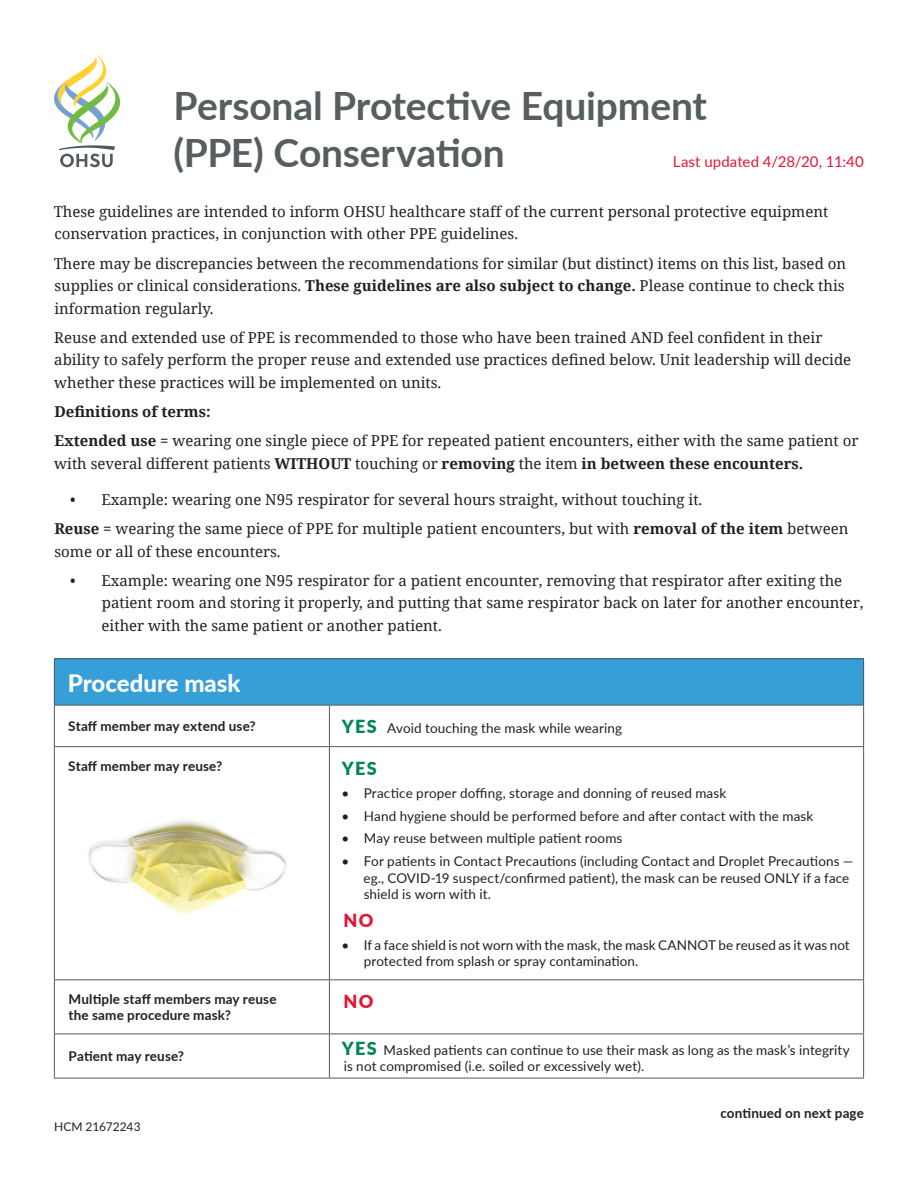
<style>
.page{position:relative;width:918px;height:1188px;background:#fff}
.page>*{position:absolute;margin:0;border:0;box-sizing:border-box;transform-origin:0 0}
.t1{font:700 39px/46.8px "Lato";letter-spacing:-.005em;color:#575e5f}
.t2{font:800 24px "Lato";color:#fff}
.t3{font:900 18px "Lato";color:#e21736}
.t4{font:900 18px "Lato";color:#008652}
.t5{font:15px/22.5px "Noto Serif";color:#231f20}
.t6{font:15px "Lato";letter-spacing:.005em;color:#e21736}
.t7{font:700 15px "Noto Serif";color:#231f20}
.t8{font:13.5px/16.2px "Lato";letter-spacing:.01em;color:#231f20}
.t9{font:700 13.5px/16.2px "Lato";letter-spacing:.01em;color:#231f20}
.t10{font:12px "Lato";letter-spacing:-.005em;color:#231f20}
.s1{font-weight:700}
.s2{font-weight:900;font-size:18px;color:#008652}
</style>
<div class="page">
<svg style="left:54px;top:54px;width:66px;height:113px"></svg>
<div style="left:54px;top:659px;width:810px;height:46px;background:#369fd8"></div>
<hr style="left:54px;top:658px;width:275px;height:1px;background:#53595f">
<hr style="left:54px;top:659px;width:1px;height:46px;background:#53595f">
<hr style="left:329px;top:658px;width:535px;height:1px;background:#53595f">
<hr style="left:863px;top:659px;width:1px;height:46px;background:#53595f">
<hr style="left:54px;top:705px;width:275px;height:1px;background:#53595f">
<hr style="left:54px;top:706px;width:1px;height:40px;background:#53595f">
<hr style="left:329px;top:705px;width:535px;height:1px;background:#53595f">
<hr style="left:329px;top:706px;width:1px;height:40px;background:#53595f">
<hr style="left:863px;top:706px;width:1px;height:40px;background:#53595f">
<hr style="left:54px;top:746px;width:275px;height:1px;background:#53595f">
<hr style="left:54px;top:747px;width:1px;height:232px;background:#53595f">
<hr style="left:329px;top:746px;width:535px;height:1px;background:#53595f">
<hr style="left:329px;top:747px;width:1px;height:232px;background:#53595f">
<hr style="left:863px;top:747px;width:1px;height:232px;background:#53595f">
<hr style="left:54px;top:979px;width:275px;height:1px;background:#53595f">
<hr style="left:54px;top:980px;width:1px;height:54px;background:#53595f">
<hr style="left:329px;top:979px;width:535px;height:1px;background:#53595f">
<hr style="left:329px;top:980px;width:1px;height:54px;background:#53595f">
<hr style="left:863px;top:980px;width:1px;height:54px;background:#53595f">
<hr style="left:54px;top:1034px;width:275px;height:1px;background:#53595f">
<hr style="left:54px;top:1034px;width:1px;height:44px;background:#53595f">
<hr style="left:329px;top:1034px;width:535px;height:1px;background:#53595f">
<hr style="left:329px;top:1034px;width:1px;height:44px;background:#53595f">
<hr style="left:863px;top:1034px;width:1px;height:44px;background:#53595f">
<hr style="left:54px;top:1078px;width:275px;height:1px;background:#53595f">
<hr style="left:329px;top:1078px;width:535px;height:1px;background:#53595f">
<img style="left:88px;top:819px;width:199px;height:95px">
<p class="t1" style="left:174px;top:81px;width:535px">Personal Protective Equipment (PPE) Conservation</p>
<p class="t6" style="left:673px;top:151px;width:193px">Last updated 4/28/20, 11:40</p>
<p class="t5" style="left:54px;top:200px;width:776px">These guidelines are intended to inform OHSU healthcare staff of the current personal protective equipment conservation practices, in conjunction with other PPE guidelines.</p>
<p class="t5" style="left:54px;top:251px;width:794px;text-align:justify">There may be discrepancies between the recommendations for similar (but distinct) items on this list, based on supplies or clinical considerations. <span class="s1">These guidelines are also subject to change.</span> Please continue to check this information regularly.</p>
<p class="t5" style="left:54px;top:326px;width:799px">Reuse and extended use of PPE is recommended to those who have been trained AND feel confident in their ability to safely perform the proper reuse and extended use practices defined below. Unit leadership will decide whether these practices will be implemented on units.</p>
<p class="t7" style="left:54px;top:401px;width:158px">Definitions of terms:</p>
<p class="t5" style="left:54px;top:429px;width:806px"><span class="s1">Extended use =</span> wearing one single piece of PPE for repeated patient encounters, either with the same patient or with several different patients <span class="s1">WITHOUT</span> touching or <span class="s1">removing</span> the item <span class="s1">in between these encounters.</span></p>
<p class="t5" style="left:70px;top:488px;width:634px">• Example: wearing one N95 respirator for several hours straight, without touching it.</p>
<p class="t5" style="left:54px;top:517px;width:796px"><span class="s1">Reuse =</span> wearing the same piece of PPE for multiple patient encounters, but with <span class="s1">removal of the item</span> between some or all of these encounters.</p>
<p class="t5" style="left:102px;top:569px;width:764px;text-indent:-32px">• Example: wearing one N95 respirator for a patient encounter, removing that respirator after exiting the patient room and storing it properly, and putting that same respirator back on later for another encounter, either with the same patient or another patient.</p>
<p class="t2" style="left:68px;top:665px;width:174px">Procedure mask</p>
<p class="t9" style="left:68px;top:718px;width:189px">Staff member may extend use?</p>
<p class="t8" style="left:342px;top:720px;width:282px"><span class="s2">YES</span> Avoid touching the mask while wearing</p>
<p class="t9" style="left:68px;top:757px;width:155px">Staff member may reuse?</p>
<p class="t4" style="left:342px;top:755px;width:37px">YES</p>
<p class="t8" style="left:341px;top:784px;width:386px">• Practice proper doffing, storage and donning of reused mask</p>
<p class="t8" style="left:341px;top:807px;width:473px">• Hand hygiene should be performed before and after contact with the mask</p>
<p class="t8" style="left:341px;top:830px;width:283px">• May reuse between multiple patient rooms</p>
<p class="t8" style="left:364px;top:853px;width:492px;text-indent:-22px">• For patients in Contact Precautions (including Contact and Droplet Precautions — eg., COVID-19 suspect/confirmed patient), the mask can be reused ONLY if a face shield is worn with it.</p>
<p class="t3" style="left:343px;top:907px;width:32px">NO</p>
<p class="t8" style="left:364px;top:937px;width:487px;text-indent:-22px">• If a face shield is not worn with the mask, the mask CANNOT be reused as it was not protected from splash or spray contamination.</p>
<p class="t9" style="left:69px;top:991px;width:209px">Multiple staff members may reuse the same procedure mask?</p>
<p class="t3" style="left:343px;top:988px;width:32px">NO</p>
<p class="t9" style="left:69px;top:1048px;width:117px">Patient may reuse?</p>
<p class="t8" style="left:342px;top:1042px;width:510px"><span class="s2">YES</span> Masked patients can continue to use their mask as long as the mask’s integrity is not compromised (i.e. soiled or excessively wet).</p>
<p class="t10" style="left:54px;top:1118px;width:88px">HCM 21672243</p>
<p class="t9" style="left:720px;top:1104px;width:145px">continued on next page</p>
</div>
